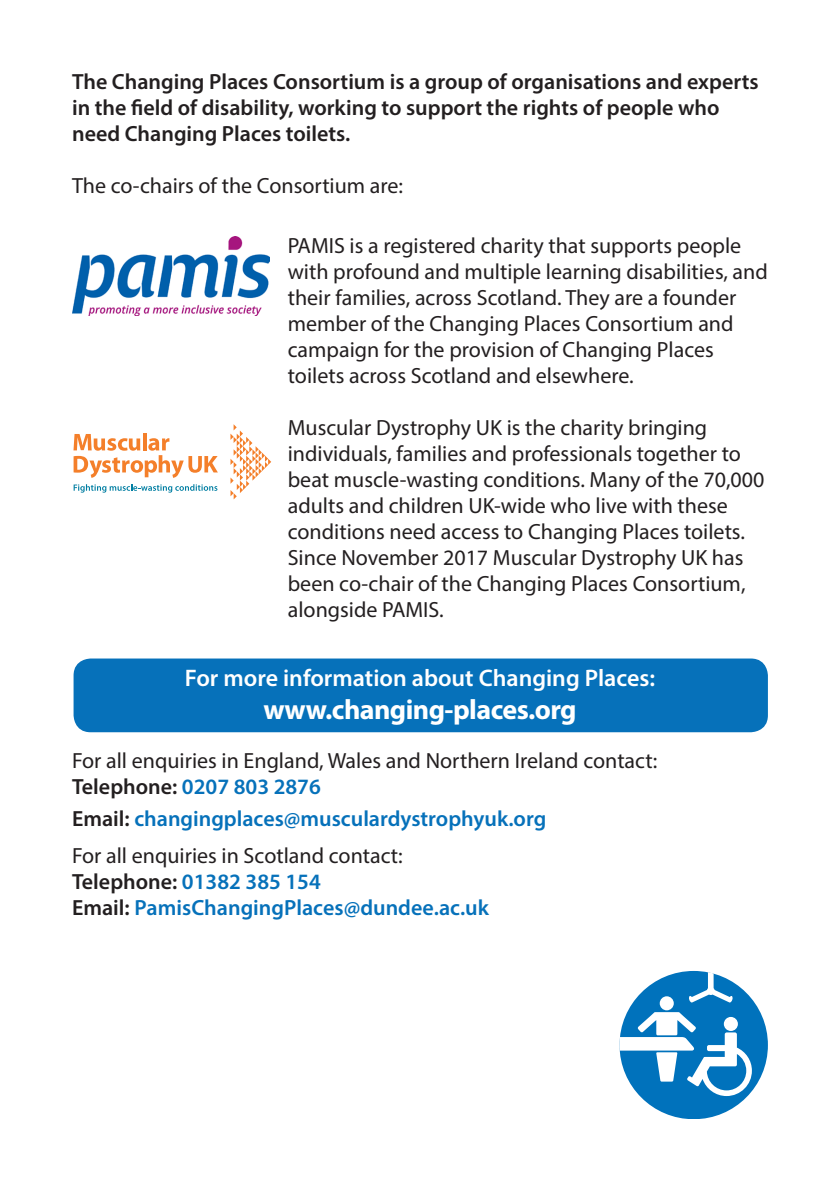
<style>
.page{position:relative;width:840px;height:1191px;background:#fff}
.page>*{position:absolute;margin:0;border:0;box-sizing:border-box;transform-origin:0 0}
.Heading_2{font:700 28px "Myriad Pro";letter-spacing:-.02em;color:#fff}
.Body{font:600 24px "Myriad Pro";color:#fff}
.Body-2{font:22px/26px "Myriad Pro";color:#231f20}
.Body-3{font:600 22px/26px "Myriad Pro";color:#231f20}
.Heading_2-2{font:600 22px/37.4px "Myriad Pro";color:#0671ba}
.Heading_2-3{font:22px/25.4px "Myriad Pro";color:#231f20}
.s1{font-weight:600}
.s2{font-weight:600;color:#0671ba}
.s3{color:#231f20}
.s4{font-weight:400;color:#231f20}
</style>
<div class="page">
<div style="left:73px;top:658px;width:694px;height:74px;background:#0671ba;border-radius:17px"></div>
<hr style="left:143px;top:433px;width:4px;height:17px;background:#f47f2a">
<svg style="left:73px;top:434px;width:145px;height:44px"></svg>
<svg style="left:74px;top:484px;width:143px;height:8px"></svg>
<svg style="left:230px;top:424px;width:41px;height:75px"></svg>
<div style="left:619px;top:971px;width:148px;height:148px;background:#0072bc;border-radius:50%"></div>
<svg style="left:689px;top:972px;width:43px;height:30px"></svg>
<div style="left:659px;top:996px;width:14px;height:14px;background:#fff;border-radius:50%"></div>
<svg style="left:619px;top:1012px;width:132px;height:84px"></svg>
<div style="left:723px;top:1017px;width:14px;height:14px;background:#fff;border-radius:50%"></div>
<img style="left:72px;top:237px;width:198px;height:79px">
<p class="Body-3" style="left:72px;top:68px;width:687px">The Changing Places Consortium is a group of organisations and experts in the field of disability, working to support the rights of people who need Changing Places toilets.</p>
<p class="Body-2" style="left:72px;top:172px;width:332px">The co-chairs of the Consortium are:</p>
<p class="Body-2" style="left:287px;top:232px;width:481px">PAMIS is a registered charity that supports people with profound and multiple learning disabilities, and their families, across Scotland. They are a founder member of the Changing Places Consortium and campaign for the provision of Changing Places toilets across Scotland and elsewhere.</p>
<p class="Body-2" style="left:287px;top:414px;width:478px">Muscular Dystrophy UK is the charity bringing individuals, families and professionals together to beat muscle-wasting conditions. Many of the 70,000 adults and children UK-wide who live with these conditions need access to Changing Places toilets.<br>Since November 2017 Muscular Dystrophy UK has been co-chair of the Changing Places Consortium, alongside PAMIS.</p>
<p class="Body" style="left:185px;top:662px;width:471px">For more information about Changing Places:</p>
<p class="Heading_2" style="left:263px;top:691px;width:314px">www.changing-places.org</p>
<p class="Heading_2-3" style="left:72px;top:747px;width:586px">For all enquiries in England, Wales and Northern Ireland contact:<br><span class="s1">Telephone:</span> <span class="s2">0207 803 2876</span></p>
<p class="Heading_2-2" style="left:72px;top:799px;width:475px"><span class="s3">Email:</span> changingplaces@musculardystrophyuk.org<br><span class="s4">For all enquiries in Scotland contact:</span></p>
<p class="Heading_2-2" style="left:72px;top:868px;width:418px;line-height:26.2px"><span class="s3">Telephone:</span> 01382 385 154<br><span class="s3">Email:</span> PamisChangingPlaces@dundee.ac.uk</p>
</div>
